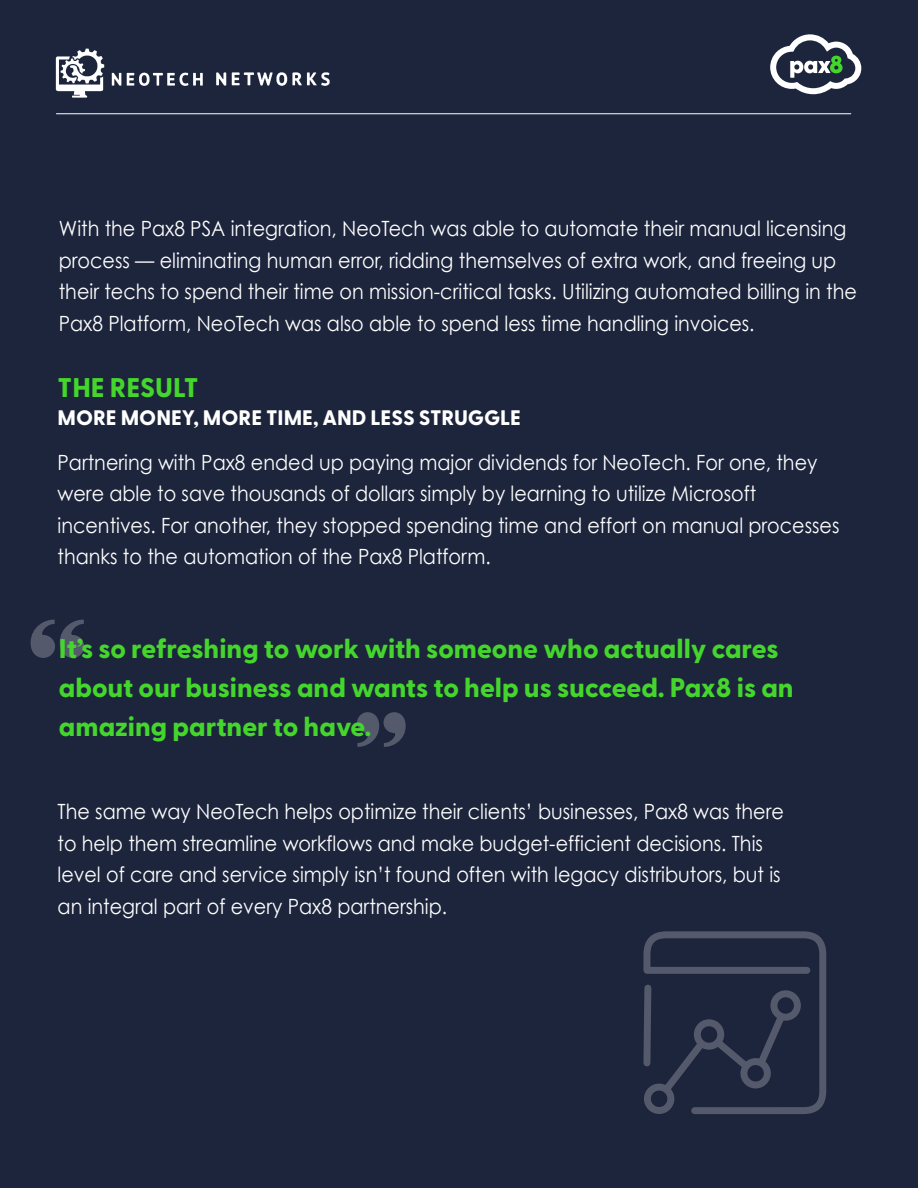
<style>
.page{position:relative;width:918px;height:1188px;background:#1d253c}
.page>*{position:absolute;margin:0;border:0;box-sizing:border-box;transform-origin:0 0}
.t1{font:800 27px/39px "Greycliff CF";color:#44d62c}
.t2{font:21px/31.5px "Century Gothic";color:#fff;scale:.91 1}
.t3{font:800 21px "Greycliff CF";color:#fff}
</style>
<div class="page">
<hr style="left:56px;top:113px;width:795px;height:1px;background:#fff">
<svg style="left:770px;top:34px;width:91px;height:60px"></svg>
<svg style="left:357px;top:712px;width:49px;height:35px"></svg>
<svg style="left:31px;top:620px;width:53px;height:38px"></svg>
<svg style="left:643px;top:931px;width:183px;height:183px"></svg>
<div style="left:770px;top:990px;width:31px;height:31px;border:7px solid #fff;border-radius:50%"></div>
<div style="left:694px;top:1019px;width:30px;height:31px;border:7px solid #fff;border-radius:50%"></div>
<div style="left:740px;top:1058px;width:31px;height:30px;border:7px solid #fff;border-radius:50%"></div>
<img style="left:55px;top:48px;width:275px;height:50px">
<p class="t2" style="left:59px;top:213px;width:878px">With the Pax8 PSA integration, NeoTech was able to automate their manual licensing process — eliminating human error, ridding themselves of extra work, and freeing up their techs to spend their time on mission-critical tasks. Utilizing automated billing in the Pax8 Platform, NeoTech was also able to spend less time handling invoices.</p>
<p class="t1" style="left:58px;top:369px;width:143px">THE RESULT</p>
<p class="t3" style="left:58px;top:405px;width:465px">MORE MONEY, MORE TIME, AND LESS STRUGGLE</p>
<p class="t2" style="left:58px;top:446px;width:861px">Partnering with Pax8 ended up paying major dividends for NeoTech. For one, they were able to save thousands of dollars simply by learning to utilize Microsoft incentives. For another, they stopped spending time and effort on manual processes thanks to the automation of the Pax8 Platform.</p>
<p class="t1" style="left:59px;top:630px;width:736px">It’s so refreshing to work with someone who actually cares about our business and wants to help us succeed. Pax8 is an amazing partner to have.</p>
<p class="t2" style="left:58px;top:796px;width:800px">The same way NeoTech helps optimize their clients’ businesses, Pax8 was there to help them streamline workflows and make budget-efficient decisions. This level of care and service simply isn’t found often with legacy distributors, but is an integral part of every Pax8 partnership.</p>
</div>
